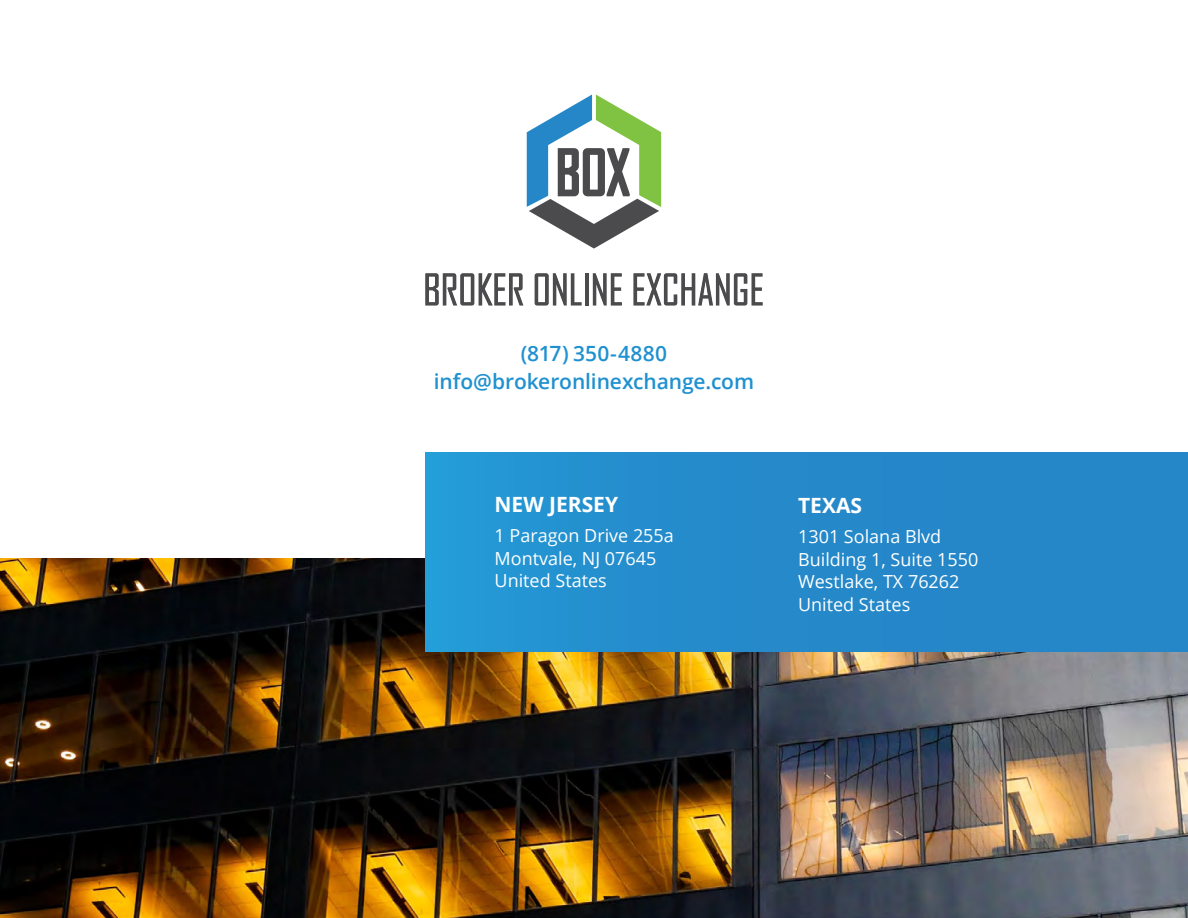
<style>
.page{position:relative;width:1188px;height:918px;background:#fff}
.page>*{position:absolute;margin:0;border:0;box-sizing:border-box;transform-origin:0 0}
.t1{font:600 21px/28.5px "Open Sans";letter-spacing:-.005em;color:#2091d0;text-align:center}
.t2{font:700 21px "Open Sans";color:#fff}
.t3{font:18px/22.5px "Open Sans";color:#fff}
</style>
<div class="page">
<img style="left:0;top:558px;width:1188px;height:360px">
<div style="left:425px;top:453px;width:763px;height:198px;background:linear-gradient(to right,#2495d3,#2582c4)"></div>
<svg style="left:425px;top:273px;width:98px;height:33px"></svg>
<svg style="left:535px;top:273px;width:47px;height:33px"></svg>
<hr style="left:585px;top:273px;width:3px;height:33px;background:#4b4b4d">
<svg style="left:593px;top:273px;width:29px;height:33px"></svg>
<svg style="left:633px;top:273px;width:130px;height:33px"></svg>
<svg style="left:527px;top:94px;width:134px;height:155px"></svg>
<p class="t1" style="left:434px;top:338px;width:322px">(817) 350-4880 info@brokeronlinexchange.com</p>
<p class="t2" style="left:495px;top:490px;width:125px">NEW JERSEY</p>
<p class="t3" style="left:495px;top:524px;width:181px">1 Paragon Drive 255a<br>Montvale, NJ 07645<br>United States</p>
<p class="t2" style="left:798px;top:491px;width:65px">TEXAS</p>
<p class="t3" style="left:798px;top:525px;width:182px">1301 Solana Blvd<br>Building 1, Suite 1550<br>Westlake, TX 76262<br>United States</p>
</div>
